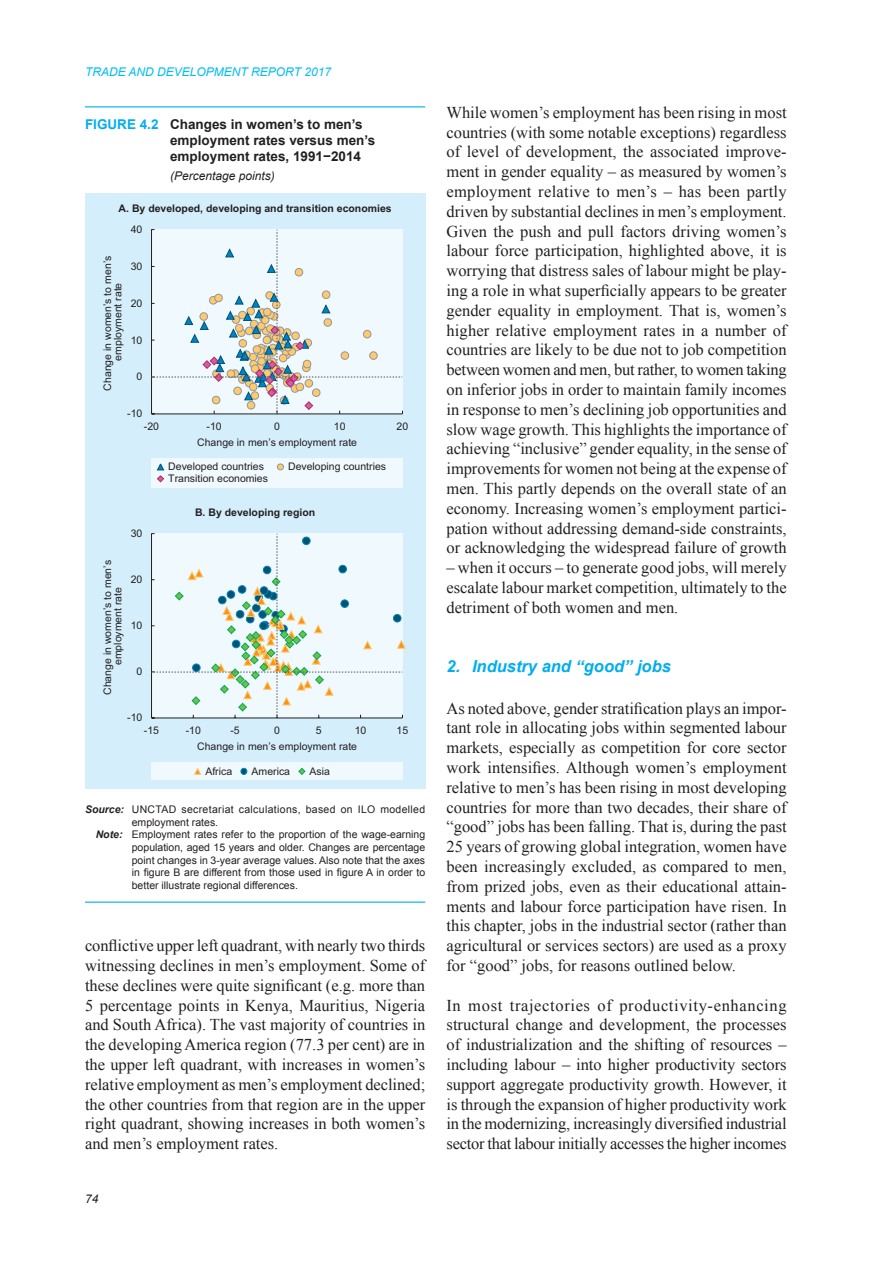
<style>
.page{position:relative;width:893px;height:1263px;background:#fff}
.page>*{position:absolute;margin:0;border:0;box-sizing:border-box;transform-origin:0 0}
.body_text{font:16.5px/19.8px "Times New Roman";color:#231f20;text-align:justify}
.Sub-sec-title{font:italic 700 16.5px "Arial";color:#00aeef}
.chart_title{font:700 13.5px/16.2px "Arial";color:#231f20}
.t1{font:italic 12px "Arial";color:#01bdf2}
.chart_text__italic{font:italic 12px "Arial";color:#231f20}
.chart_note{font:10.5px/12.6px "Arial";color:#231f20;text-align:center}
.chart_source{font:10.5px/12.6px "Arial";letter-spacing:.03em;color:#231f20}
.t2{font:700 10.5px "Arial";color:#231f20}
.s1{color:#00aeef}
.s2{font-weight:700;font-style:italic}
</style>
<div class="page">
<hr style="left:85px;top:106px;width:340px;height:1px;background:#00aeef">
<hr style="left:85px;top:901px;width:340px;height:2px;background:#00aeef">
<div style="left:85px;top:193px;width:340px;height:596px;background:#d4effb"></div>
<div style="left:151px;top:458px;width:252px;height:30px;background:#f0f9fd"></div>
<div style="left:277px;top:464px;width:7px;height:6px;border:1px solid #939598;border-radius:50%"></div>
<svg style="left:157px;top:463px;width:7px;height:19px"></svg>
<svg style="left:151px;top:229px;width:252px;height:186px"></svg>
<div style="left:151px;top:763px;width:252px;height:17px;background:#f0f9fd"></div>
<svg style="left:241px;top:768px;width:6px;height:6px"></svg>
<div style="left:241px;top:768px;width:6px;height:7px;border:1px solid #0082c8;border-radius:50%"></div>
<svg style="left:194px;top:768px;width:7px;height:7px"></svg>
<svg style="left:298px;top:768px;width:7px;height:7px"></svg>
<svg style="left:151px;top:533px;width:255px;height:186px"></svg>
<p class="t1" style="left:85px;top:64px;width:248px">TRADE AND DEVELOPMENT REPORT 2017</p>
<p class="chart_title" style="left:170px;top:116px;width:207px;text-indent:-85px"><span class="s1">FIGURE 4.2</span> Changes in women’s to men’s employment rates versus men’s employment rates, 1991−2014</p>
<p class="chart_text__italic" style="left:170px;top:168px;width:106px">(Percentage points)</p>
<p class="t2" style="left:119px;top:201px;width:275px">A. By developed, developing and transition economies</p>
<p class="chart_note" style="left:131px;top:223px;width:13px">40</p>
<p class="chart_note" style="left:102px;top:391px;width:136px;line-height:10.5px;rotate:-90deg">Change in women’s to men’s employment rate</p>
<p class="chart_note" style="left:131px;top:260px;width:13px">30</p>
<p class="chart_note" style="left:131px;top:297px;width:13px">20</p>
<p class="chart_note" style="left:131px;top:334px;width:13px">10</p>
<p class="chart_note" style="left:137px;top:370px;width:7px">0</p>
<p class="chart_note" style="left:127px;top:407px;width:17px">-10</p>
<p class="chart_note" style="left:144px;top:420px;width:17px">-20</p>
<p class="chart_note" style="left:207px;top:420px;width:17px">-10</p>
<p class="chart_note" style="left:274px;top:420px;width:7px">0</p>
<p class="chart_note" style="left:334px;top:420px;width:13px">10</p>
<p class="chart_note" style="left:397px;top:420px;width:13px">20</p>
<p class="chart_note" style="left:197px;top:436px;width:161px">Change in men’s employment rate</p>
<p class="chart_note" style="left:168px;top:460px;width:97px">Developed countries</p>
<p class="chart_note" style="left:288px;top:460px;width:100px">Developing countries</p>
<p class="chart_note" style="left:168px;top:472px;width:101px">Transition economies</p>
<p class="chart_note" style="left:131px;top:527px;width:13px">30</p>
<p class="chart_note" style="left:102px;top:695px;width:136px;line-height:10.5px;rotate:-90deg">Change in women’s to men’s employment rate</p>
<p class="chart_note" style="left:131px;top:573px;width:13px">20</p>
<p class="chart_note" style="left:131px;top:619px;width:13px">10</p>
<p class="chart_note" style="left:137px;top:665px;width:7px">0</p>
<p class="chart_note" style="left:127px;top:711px;width:17px">-10</p>
<p class="t2" style="left:195px;top:505px;width:122px">B. By developing region</p>
<p class="chart_note" style="left:144px;top:724px;width:17px">-15</p>
<p class="chart_note" style="left:186px;top:724px;width:17px">-10</p>
<p class="chart_note" style="left:230px;top:724px;width:11px">-5</p>
<p class="chart_note" style="left:274px;top:724px;width:7px">0</p>
<p class="chart_note" style="left:316px;top:724px;width:7px">5</p>
<p class="chart_note" style="left:355px;top:724px;width:13px">10</p>
<p class="chart_note" style="left:397px;top:724px;width:13px">15</p>
<p class="chart_note" style="left:197px;top:740px;width:161px">Change in men’s employment rate</p>
<p class="chart_note" style="left:205px;top:765px;width:28px">Africa</p>
<p class="chart_note" style="left:252px;top:765px;width:40px">America</p>
<p class="chart_note" style="left:310px;top:765px;width:22px">Asia</p>
<p class="chart_source" style="left:132px;top:803px;width:295px;text-indent:-47px"><span class="s2">Source:</span> UNCTAD secretariat calculations, based on ILO modelled employment rates.</p>
<p class="chart_note" style="left:132px;top:828px;width:295px;text-align:justify;text-indent:-36px"><span class="s2">Note:</span> Employment rates refer to the proportion of the wage-earning population, aged 15 years and older. Changes are percentage point changes in 3-year average values. Also note that the axes in figure B are different from those used in figure A in order to better illustrate regional differences.</p>
<p class="body_text" style="left:85px;top:935px;width:342px">conflictive upper left quadrant, with nearly two thirds witnessing declines in men’s employment. Some of these declines were quite significant (e.g. more than 5 percentage points in Kenya, Mauritius, Nigeria and South Africa). The vast majority of countries in the developing America region (77.3 per cent) are in the upper left quadrant, with increases in women’s relative employment as men’s employment declined; the other countries from that region are in the upper right quadrant, showing increases in both women’s and men’s employment rates.</p>
<p class="chart_text__italic" style="left:85px;top:1191px;width:15px">74</p>
<p class="body_text" style="left:446px;top:102px;width:342px">While women’s employment has been rising in most countries (with some notable exceptions) regardless of level of development, the associated improve&shy;ment in gender equality – as measured by women’s employment relative to men’s – has been partly driven by substantial declines in men’s employment.<br>Given the push and pull factors driving women’s labour force participation, highlighted above, it is worrying that distress sales of labour might be play&shy;ing a role in what superficially appears to be greater gender equality in employment. That is, women’s higher relative employment rates in a number of countries are likely to be due not to job competition between women and men, but rather, to women taking on inferior jobs in order to maintain family incomes in response to men’s declining job opportunities and slow wage growth. This highlights the importance of achieving “inclusive” gender equality, in the sense of improvements for women not being at the expense of men. This partly depends on the overall state of an economy. Increasing women’s employment partici&shy;pation without addressing demand-side constraints, or acknowledging the widespread failure of growth</p>
<p class="body_text" style="left:446px;top:557px;width:342px">– when it occurs – to generate good jobs, will merely escalate labour market competition, ultimately to the detriment of both women and men.</p>
<p class="Sub-sec-title" style="left:446px;top:655px;width:226px">2. Industry and “good” jobs</p>
<p class="body_text" style="left:446px;top:698px;width:342px">As noted above, gender stratification plays an impor&shy;tant role in allocating jobs within segmented labour markets, especially as competition for core sector work intensifies. Although women’s employment relative to men’s has been rising in most developing countries for more than two decades, their share of “good” jobs has been falling. That is, during the past 25 years of growing global integration, women have been increasingly excluded, as compared to men, from prized jobs, even as their educational attain&shy;ments and labour force participation have risen. In this chapter, jobs in the industrial sector (rather than agricultural or services sectors) are used as a proxy for “good” jobs, for reasons outlined below.</p>
<p class="body_text" style="left:446px;top:995px;width:342px">In most trajectories of productivity-enhancing structural change and development, the processes of industrialization and the shifting of resources – including labour – into higher productivity sectors support aggregate productivity growth. However, it is through the expansion of higher productivity work in the modernizing, increasingly diversified industrial sector that labour initially accesses the higher incomes</p>
</div>
